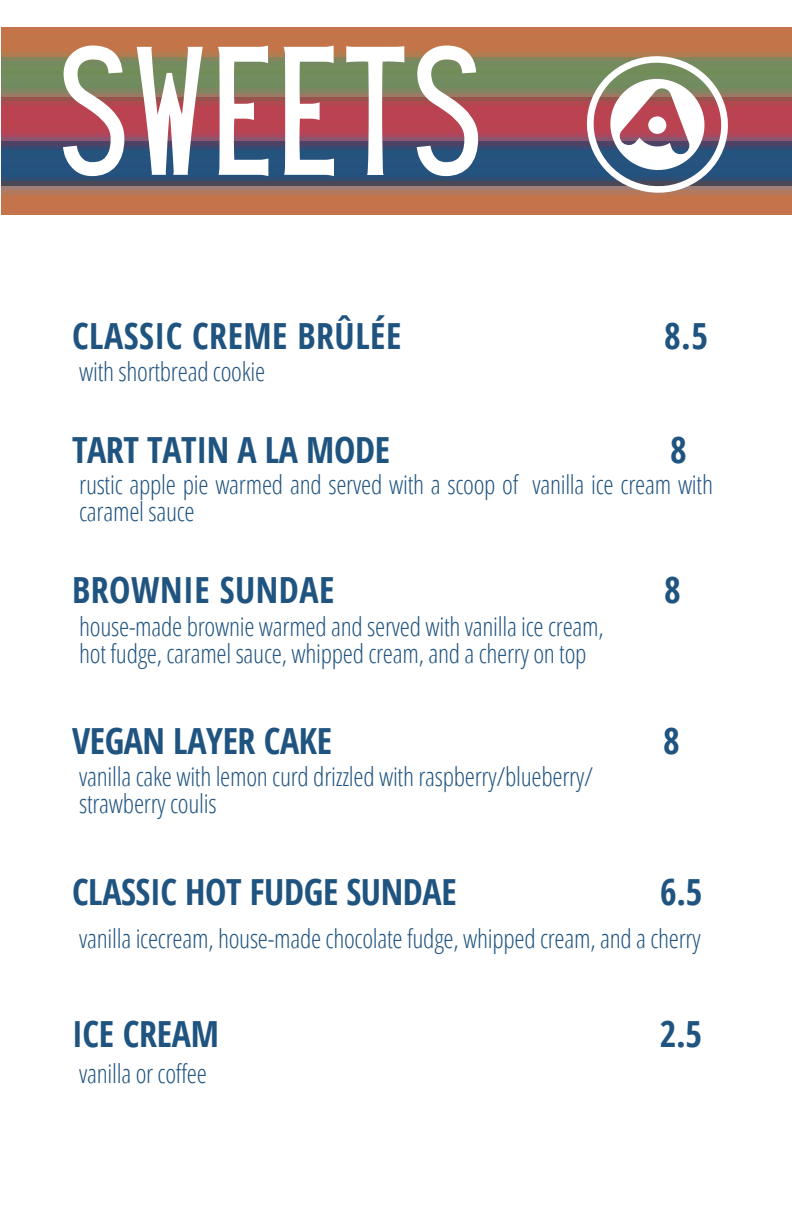
<style>
.page{position:relative;width:792px;height:1224px;background:#fff}
.page>*{position:absolute;margin:0;border:0;box-sizing:border-box;transform-origin:0 0}
.t1{font:160px "Hey Gotcha";letter-spacing:.04em;color:#fff}
.t2{font:700 36px "Open Sans Condensed";letter-spacing:-.01em;color:#205480}
.t3{font:700 36px "Open Sans Condensed";letter-spacing:.015em;color:#205480}
.t4{font:300 26px/27px "Open Sans Condensed";letter-spacing:-.01em;color:#205480}
</style>
<div class="page">
<img style="left:1px;top:27px;width:619px;height:188px">
<img style="left:620px;top:27px;width:172px;height:188px">
<svg style="left:581px;top:51px;width:152px;height:147px"></svg>
<h1 class="t1" style="left:60px;top:16px;width:422px">SWEETS</h1>
<h2 class="t3" style="left:72px;top:310px;width:331px">CLASSIC CREME BRÛLÉE</h2>
<h2 class="t2" style="left:664px;top:310px;width:45px">8.5</h2>
<p class="t4" style="left:79px;top:357px;width:188px">with shortbread cookie</p>
<h2 class="t2" style="left:72px;top:425px;width:320px">TART TATIN A LA MODE</h2>
<h2 class="t2" style="left:670px;top:425px;width:18px">8</h2>
<p class="t4" style="left:79px;top:470px;width:635px">rustic apple pie warmed and served with a scoop of vanilla ice cream with caramel sauce</p>
<h2 class="t3" style="left:72px;top:564px;width:264px">BROWNIE SUNDAE</h2>
<h2 class="t2" style="left:664px;top:564px;width:18px">8</h2>
<p class="t4" style="left:79px;top:612px;width:526px">house-made brownie warmed and served with vanilla ice cream, hot fudge, caramel sauce, whipped cream, and a cherry on top</p>
<h2 class="t2" style="left:72px;top:715px;width:262px">VEGAN LAYER CAKE</h2>
<h2 class="t2" style="left:663px;top:715px;width:18px">8</h2>
<p class="t4" style="left:79px;top:762px;width:515px">vanilla cake with lemon curd drizzled with raspberry/blueberry/ strawberry coulis</p>
<h2 class="t2" style="left:72px;top:866px;width:386px">CLASSIC HOT FUDGE SUNDAE</h2>
<h2 class="t2" style="left:660px;top:866px;width:44px">6.5</h2>
<p class="t4" style="left:79px;top:924px;width:623px">vanilla icecream, house-made chocolate fudge, whipped cream, and a cherry</p>
<h2 class="t2" style="left:72px;top:1009px;width:149px">ICE CREAM</h2>
<h2 class="t2" style="left:660px;top:1009px;width:44px">2.5</h2>
<p class="t4" style="left:79px;top:1059px;width:129px">vanilla or coffee</p>
</div>
